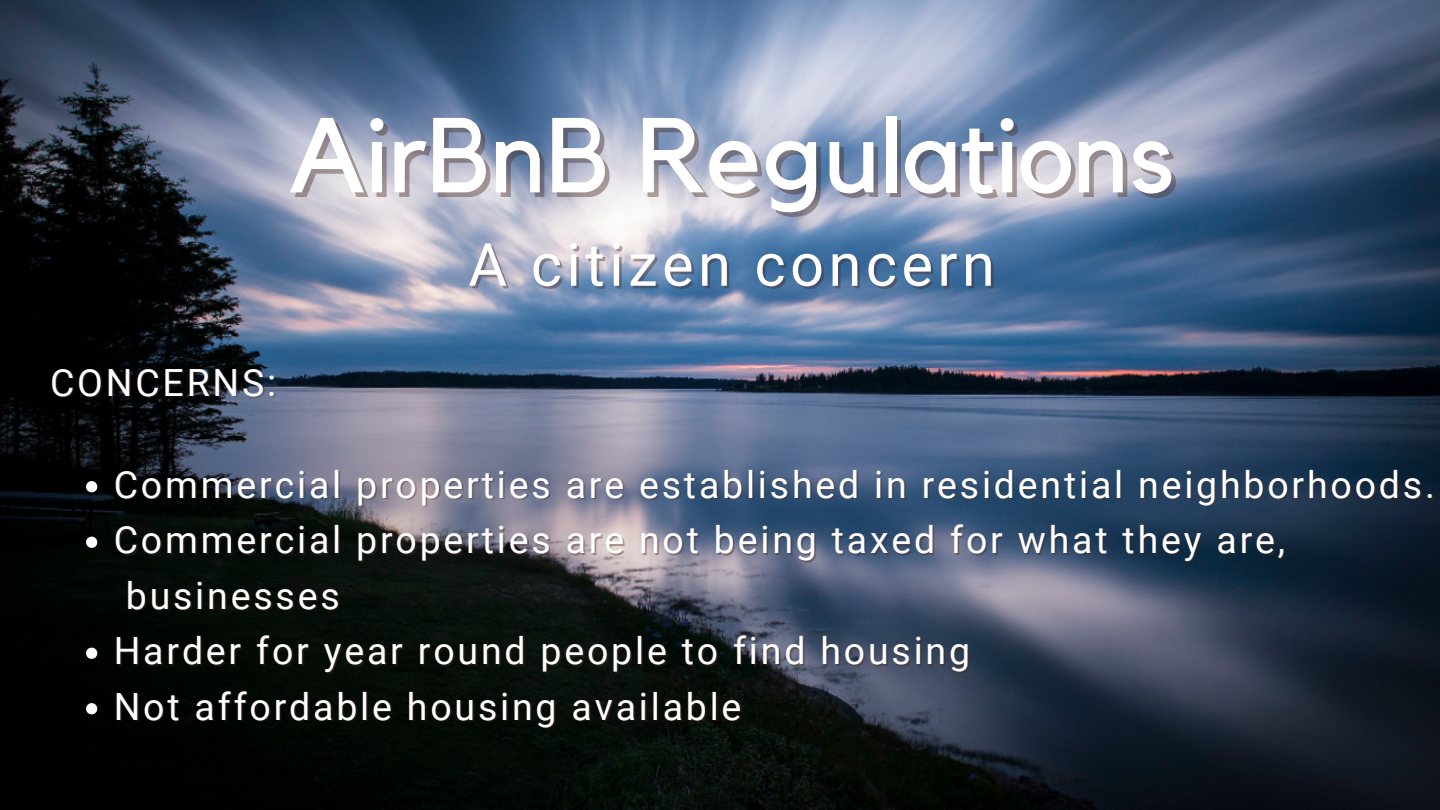
<style>
.page{position:relative;width:1440px;height:810px;background:#fff}
.page>*{position:absolute;margin:0;border:0;box-sizing:border-box;transform-origin:0 0}
.t1{font:105px "Kollektif";color:#fff}
.t2{font:59.5px "Roboto";letter-spacing:.075em;color:#fff}
.t3{font:37.5px/55.5px "Roboto";letter-spacing:.075em;color:#fff}
</style>
<div class="page">
<img style="left:0;top:0;width:1440px;height:810px">
<svg style="left:86px;top:481px;width:11px;height:11px"></svg>
<svg style="left:86px;top:537px;width:11px;height:11px"></svg>
<svg style="left:86px;top:648px;width:11px;height:11px"></svg>
<svg style="left:86px;top:703px;width:11px;height:11px"></svg>
<p class="t1" style="left:289px;top:107px;width:887px">AirBnB Regulations</p>
<p class="t2" style="left:468px;top:231px;width:528px">A citizen concern</p>
<p class="t3" style="left:50px;top:355px;width:228px">CONCERNS:</p>
<p class="t3" style="left:114px;top:457px;width:1323px">Commercial properties are established in residential neighborhoods.</p>
<p class="t3" style="left:126px;top:513px;width:1161px;text-indent:-12px">Commercial properties are not being taxed for what they are, businesses</p>
<p class="t3" style="left:114px;top:624px;width:858px">Harder for year round people to find housing</p>
<p class="t3" style="left:114px;top:679px;width:629px">Not affordable housing available</p>
</div>
